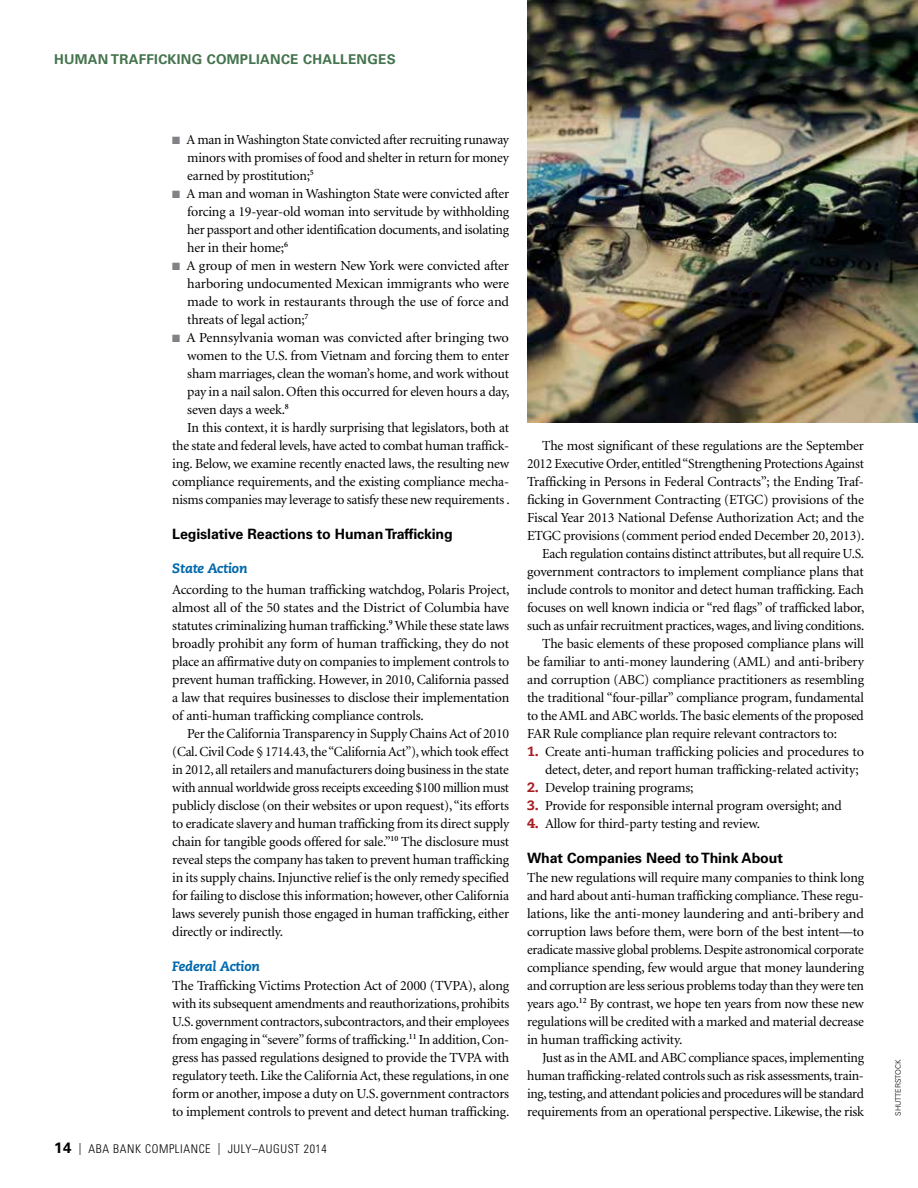
<style>
.page{position:relative;width:918px;height:1188px;background:#fff}
.page>*{position:absolute;margin:0;border:0;box-sizing:border-box;transform-origin:0 0}
.t1{font:700 14.25px "Univers LT Std";letter-spacing:-.01em;color:#000}
.t2{font:13.8px/18px "Minion";letter-spacing:-.015em;color:#000;text-align:justify}
.t3{font:13.8px "Minion";letter-spacing:-.015em;color:#000;scale:1.04 1}
.t4{font:700 13.5px "Univers LT Std";letter-spacing:.02em;color:#44734d}
.t5{font:italic 800 13.5px "Caecilia LT Std";letter-spacing:-.01em;color:#0068ac}
.t6{font:300 condensed 12px "Univers LT Std";letter-spacing:.05em;color:#000}
.t7{font:300 7.5px "Univers LT Std";color:#000}
.s1{color:#808285}
.s2{font-weight:700;font-stretch:normal;font-size:15px}
.s3{font-family:"Caecilia LT Std";font-weight:800;font-size:13.5px;color:#a71c20}
</style>
<div class="page">
<img style="left:527px;top:0;width:391px;height:423px">
<p class="t4" style="left:54px;top:51px;width:343px">HUMAN TRAFFICKING COMPLIANCE CHALLENGES</p>
<p class="t2" style="left:187px;top:131px;width:323px;text-indent:-15px"><span class="s1">■</span> A man in Washington State convicted after recruiting runaway minors with promises of food and shelter in return for money earned by prostitution;<sup>5</sup></p>
<p class="t2" style="left:187px;top:185px;width:323px;text-indent:-15px"><span class="s1">■</span> A man and woman in Washington State were convicted after forcing a 19-year-old woman into servitude by withholding her passport and other identification documents, and isolating her in their home;<sup>6</sup></p>
<p class="t2" style="left:187px;top:257px;width:323px;text-indent:-15px"><span class="s1">■</span> A group of men in western New York were convicted after harboring undocumented Mexican immigrants who were made to work in restaurants through the use of force and threats of legal action;<sup>7</sup></p>
<p class="t3" style="left:172px;top:331px;width:325px"><span class="s1">■</span> A Pennsylvania woman was convicted after bringing two</p>
<p class="t2" style="left:187px;top:347px;width:323px">women to the U.S. from Vietnam and forcing them to enter</p>
<p class="t2" style="left:187px;top:365px;width:323px">sham marriages, clean the woman’s home, and work without</p>
<p class="t2" style="left:187px;top:383px;width:324px">pay in a nail salon. Often this occurred for eleven hours a day,</p>
<p class="t2" style="left:187px;top:401px;width:103px">seven days a week.<sup>8</sup></p>
<p class="t2" style="left:187px;top:419px;width:323px">In this context, it is hardly surprising that legislators, both at</p>
<p class="t2" style="left:172px;top:437px;width:338px">the state and federal levels, have acted to combat human traffick-</p>
<p class="t2" style="left:172px;top:455px;width:338px">ing. Below, we examine recently enacted laws, the resulting new</p>
<p class="t2" style="left:172px;top:473px;width:338px">compliance requirements, and the existing compliance mecha-</p>
<p class="t2" style="left:172px;top:491px;width:339px">nisms companies may leverage to satisfy these new requirements .</p>
<p class="t1" style="left:172px;top:525px;width:282px">Legislative Reactions to Human Trafficking</p>
<p class="t5" style="left:172px;top:560px;width:77px">State Action</p>
<p class="t2" style="left:172px;top:581px;width:339px">According to the human trafficking watchdog, Polaris Project, almost all of the 50 states and the District of Columbia have statutes criminalizing human trafficking.<sup>9</sup> While these state laws broadly prohibit any form of human trafficking, they do not place an affirmative duty on companies to implement controls to prevent human trafficking. However, in 2010, California passed a law that requires businesses to disclose their implementation of anti-human trafficking compliance controls.</p>
<p class="t2" style="left:172px;top:725px;width:338px;text-indent:15px">Per the California Transparency in Supply Chains Act of 2010 (Cal. Civil Code § 1714.43, the “California Act”), which took effect in 2012, all retailers and manufacturers doing business in the state with annual worldwide gross receipts exceeding $100 million must publicly disclose (on their websites or upon request), “its efforts to eradicate slavery and human trafficking from its direct supply chain for tangible goods offered for sale.”<sup>10</sup> The disclosure must reveal steps the company has taken to prevent human trafficking in its supply chains. Injunctive relief is the only remedy specified for failing to disclose this information; however, other California laws severely punish those engaged in human trafficking, either directly or indirectly.</p>
<p class="t5" style="left:172px;top:958px;width:89px">Federal Action</p>
<p class="t2" style="left:172px;top:977px;width:339px">The Trafficking Victims Protection Act of 2000 (TVPA), along with its subsequent amendments and reauthorizations, prohibits U.S. government contractors, subcontractors, and their employees from engaging in “severe” forms of trafficking.<sup>11</sup> In addition, Con&shy;gress has passed regulations designed to provide the TVPA with regulatory teeth. Like the California Act, these regulations, in one form or another, impose a duty on U.S. government contractors to implement controls to prevent and detect human trafficking.</p>
<p class="t6" style="left:54px;top:1142px;width:274px"><span class="s2">14</span> | ABA BANK COMPLIANCE | JULY–AUGUST 2014</p>
<p class="t2" style="left:542px;top:437px;width:323px">The most significant of these regulations are the September</p>
<p class="t2" style="left:527px;top:455px;width:338px">2012 Executive Order, entitled “Strengthening Protections Against</p>
<p class="t2" style="left:527px;top:473px;width:338px">Trafficking in Persons in Federal Contracts”; the Ending Traf-</p>
<p class="t2" style="left:527px;top:491px;width:338px">ficking in Government Contracting (ETGC) provisions of the</p>
<p class="t2" style="left:527px;top:509px;width:338px">Fiscal Year 2013 National Defense Authorization Act; and the</p>
<p class="t2" style="left:527px;top:527px;width:339px">ETGC provisions (comment period ended December 20, 2013).</p>
<p class="t2" style="left:542px;top:545px;width:324px">Each regulation contains distinct attributes, but all require U.S.</p>
<p class="t2" style="left:527px;top:563px;width:338px">government contractors to implement compliance plans that</p>
<p class="t2" style="left:527px;top:581px;width:338px">include controls to monitor and detect human trafficking. Each</p>
<p class="t2" style="left:527px;top:599px;width:339px">focuses on well known indicia or “red flags” of trafficked labor,</p>
<p class="t2" style="left:527px;top:617px;width:339px">such as unfair recruitment practices, wages, and living conditions.</p>
<p class="t2" style="left:542px;top:635px;width:323px">The basic elements of these proposed compliance plans will</p>
<p class="t2" style="left:527px;top:653px;width:338px">be familiar to anti-money laundering (AML) and anti-bribery</p>
<p class="t2" style="left:527px;top:671px;width:338px">and corruption (ABC) compliance practitioners as resembling</p>
<p class="t2" style="left:527px;top:689px;width:338px">the traditional “four-pillar” compliance program, fundamental</p>
<p class="t2" style="left:527px;top:707px;width:338px">to the AML and ABC worlds. The basic elements of the proposed</p>
<p class="t2" style="left:527px;top:725px;width:312px">FAR Rule compliance plan require relevant contractors to:</p>
<p class="t2" style="left:545px;top:743px;width:320px;text-indent:-18px"><span class="s3">1.</span> Create anti-human trafficking policies and procedures to detect, deter, and report human trafficking-related activity;</p>
<p class="t2" style="left:527px;top:779px;width:168px"><span class="s3">2.</span> Develop training programs;</p>
<p class="t2" style="left:527px;top:797px;width:316px"><span class="s3">3.</span> Provide for responsible internal program oversight; and</p>
<p class="t2" style="left:527px;top:815px;width:235px"><span class="s3">4.</span> Allow for third-party testing and review.</p>
<p class="t1" style="left:527px;top:849px;width:257px">What Companies Need to Think About</p>
<p class="t2" style="left:527px;top:869px;width:338px">The new regulations will require many companies to think long and hard about anti-human trafficking compliance. These regu&shy;lations, like the anti-money laundering and anti-bribery and corruption laws before them, were born of the best intent––to eradicate massive global problems. Despite astronomical corporate compliance spending, few would argue that money laundering and corruption are less serious problems today than they were ten years ago.<sup>12</sup> By contrast, we hope ten years from now these new regulations will be credited with a marked and material decrease in human trafficking activity.</p>
<p class="t2" style="left:527px;top:1049px;width:338px;text-indent:15px">Just as in the AML and ABC compliance spaces, implementing human trafficking-related controls such as risk assessments, train&shy;ing, testing, and attendant policies and procedures will be standard requirements from an operational perspective. Likewise, the risk</p>
<p class="t7" style="left:894px;top:1116px;width:58px;rotate:-90deg">SHUTTERSTOCK</p>
</div>
